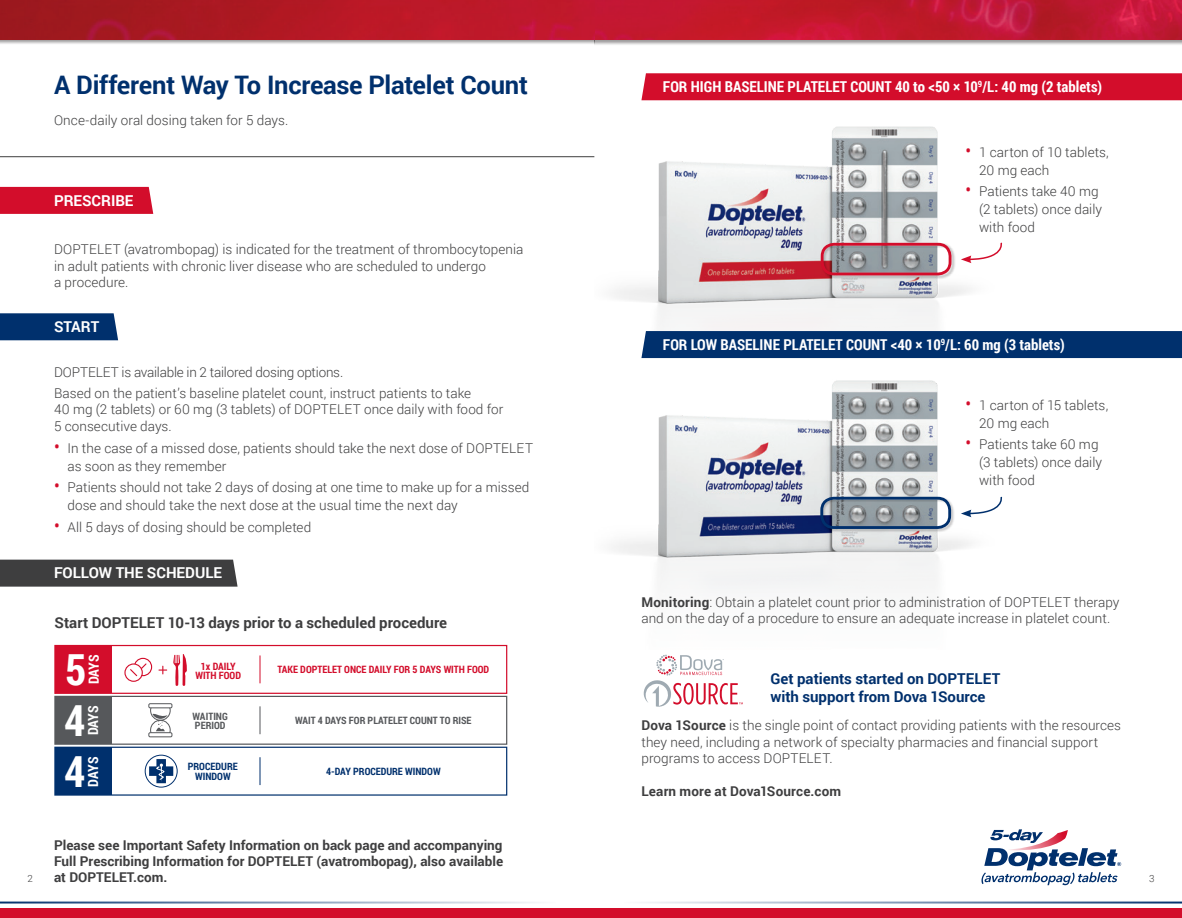
<style>
.page{position:relative;width:1182px;height:918px;background:#fff}
.page>*{position:absolute;margin:0;border:0;box-sizing:border-box;transform-origin:0 0}
.t1{font:700 42.9px "Roboto Condensed";color:#fff}
.t2{font:700 25.5px "Roboto";letter-spacing:-.01em;color:#00306d}
.t3{font:700 15px "Roboto Condensed";color:#fff}
.t4{font:700 15px/18px "Roboto";color:#00306d}
.t5{font:700 15px "Roboto";color:#3e3e3f}
.t6{font:700 15px "Roboto";color:#fff}
.t7{font:700 13.95px "Roboto Condensed";letter-spacing:-.01em;color:#fff}
.t8{font:300 13.5px/18px "Roboto";letter-spacing:.005em;color:#3e3e3f}
.t9{font:700 13.5px/16.2px "Roboto";color:#3e3e3f}
.t10{font:700 10.05px/9.3px "Roboto Condensed";color:#d30d2b;text-align:center}
.t11{font:700 10.05px/9.3px "Roboto Condensed";color:#56585b}
.t12{font:700 10.05px "Roboto Condensed";color:#00306d}
.t13{font:300 9.9px "Roboto";color:#3e3e3f}
.s1{font-family:"Roboto Condensed";font-weight:400;font-size:18px;color:#d30d2b}
.s2{font-weight:700}
</style>
<div class="page">
<img style="left:612px;top:358px;width:397px;height:231px">
<img style="left:594px;top:100px;width:415px;height:231px">
<hr style="left:623px;top:902px;width:558px;height:2px;background:#00306d">
<div style="left:594px;top:909px;width:587px;height:9px;background:#d30d2b"></div>
<div style="left:641px;top:73px;width:540px;height:27px;background:#d30d2b"></div>
<div style="left:641px;top:331px;width:540px;height:27px;background:#00306d"></div>
<svg style="left:960px;top:241px;width:44px;height:22px"></svg>
<svg style="left:960px;top:495px;width:44px;height:22px"></svg>
<div style="left:820px;top:243px;width:135px;height:36px;background:#231f20;opacity:.25"></div>
<div style="left:820px;top:243px;width:131px;height:32px;border:3px solid #d30d2b;border-radius:12px"></div>
<div style="left:820px;top:497px;width:134px;height:36px;background:#231f20;opacity:.25"></div>
<div style="left:820px;top:497px;width:131px;height:32px;border:3px solid #00306d;border-radius:12px"></div>
<div style="left:594px;top:0;width:587px;height:46px;background:#231f20;opacity:.45"></div>
<img style="left:594px;top:0;width:587px;height:39px">
<svg style="left:981px;top:829px;width:139px;height:56px"></svg>
<svg style="left:643px;top:655px;width:99px;height:52px"></svg>
<hr style="left:0;top:902px;width:556px;height:2px;background:#00306d">
<div style="left:0;top:909px;width:594px;height:9px;background:#d30d2b"></div>
<div style="left:0;top:0;width:594px;height:45px;background:#231f20;opacity:.45"></div>
<div style="left:0;top:0;width:594px;height:39px;background:linear-gradient(to right,#9b181d,#c7182e)"></div>
<hr style="left:0;top:156px;width:594px;height:1px;background:#3e3e3f">
<div style="left:0;top:560px;width:237px;height:27px;background:#3e3e3f"></div>
<div style="left:0;top:187px;width:153px;height:27px;background:#d30d2b"></div>
<div style="left:0;top:313px;width:118px;height:27px;background:#00306d"></div>
<div style="left:54px;top:696px;width:453px;height:49px;border:1px solid #56585b"></div>
<div style="left:54px;top:645px;width:453px;height:49px;border:1px solid #d30d2b"></div>
<div style="left:55px;top:696px;width:57px;height:48px;background:#56585b"></div>
<div style="left:148px;top:703px;width:24px;height:5px;border:1px solid #56585b"></div>
<div style="left:148px;top:732px;width:24px;height:5px;border:1px solid #56585b"></div>
<svg style="left:150px;top:705px;width:21px;height:31px"></svg>
<div style="left:55px;top:646px;width:57px;height:47px;background:#d30d2b"></div>
<div style="left:54px;top:747px;width:453px;height:49px;border:1px solid #00306d"></div>
<div style="left:134px;top:658px;width:18px;height:18px;border:1px solid #d30d2b;border-radius:50%"></div>
<svg style="left:125px;top:664px;width:17px;height:17px"></svg>
<div style="left:124px;top:663px;width:19px;height:19px;border:1px solid #d30d2b;border-radius:50%"></div>
<svg style="left:129px;top:662px;width:18px;height:15px"></svg>
<svg style="left:159px;top:666px;width:8px;height:8px"></svg>
<div style="left:55px;top:747px;width:57px;height:48px;background:#00306d"></div>
<div style="left:145px;top:755px;width:33px;height:33px;border:1px solid #00306d;border-radius:50%"></div>
<svg style="left:149px;top:759px;width:24px;height:24px"></svg>
<svg style="left:259px;top:655px;width:1px;height:28px"></svg>
<svg style="left:259px;top:706px;width:1px;height:28px"></svg>
<svg style="left:259px;top:757px;width:1px;height:28px"></svg>
<svg style="left:173px;top:654px;width:14px;height:32px"></svg>
<h2 class="t2" style="left:54px;top:67px;width:475px">A Different Way To Increase Platelet Count</h2>
<p class="t8" style="left:54px;top:111px;width:236px">Once-daily oral dosing taken for 5 days.</p>
<p class="t6" style="left:54px;top:190px;width:81px">PRESCRIBE</p>
<p class="t8" style="left:54px;top:241px;width:471px;line-height:16.5px">DOPTELET (avatrombopag) is indicated for the treatment of thrombocytopenia in adult patients with chronic liver disease who are scheduled to undergo<br>a procedure.</p>
<p class="t6" style="left:54px;top:316px;width:47px">START</p>
<p class="t8" style="left:54px;top:362px;width:418px;line-height:20.2px">DOPTELET is available in 2 tailored dosing options.<br>Based on the patient’s baseline platelet count, instruct patients to take</p>
<p class="t8" style="left:54px;top:401px;width:450px;line-height:16.5px">40 mg (2 tablets) or 60 mg (3 tablets) of DOPTELET once daily with food for<br>5 consecutive days.</p>
<p class="t8" style="left:67px;top:438px;width:467px;text-indent:-14px"><span class="s1">•</span> In the case of a missed dose, patients should take the next dose of DOPTELET as soon as they remember</p>
<p class="t8" style="left:67px;top:478px;width:463px;text-indent:-14px"><span class="s1">•</span> Patients should not take 2 days of dosing at one time to make up for a missed dose and should take the next dose at the usual time the next day</p>
<p class="t8" style="left:54px;top:518px;width:259px"><span class="s1">•</span> All 5 days of dosing should be completed</p>
<p class="t6" style="left:54px;top:563px;width:170px">FOLLOW THE SCHEDULE</p>
<p class="t5" style="left:54px;top:612px;width:394px">Start DOPTELET 10-13 days prior to a scheduled procedure</p>
<h1 class="t1" style="left:65px;top:639px;width:23px">5</h1>
<p class="t7" style="left:84px;top:684px;width:31px;rotate:-90deg">DAYS</p>
<p class="t10" style="left:195px;top:661px;width:47px">1x DAILY<br>WITH FOOD</p>
<p class="t10" style="left:277px;top:665px;width:213px">TAKE DOPTELET ONCE DAILY FOR 5 DAYS WITH FOOD</p>
<p class="t11" style="left:295px;top:715px;width:178px">WAIT 4 DAYS FOR PLATELET COUNT TO RISE</p>
<h1 class="t1" style="left:64px;top:690px;width:23px">4</h1>
<p class="t7" style="left:83px;top:735px;width:31px;rotate:-90deg">DAYS</p>
<p class="t11" style="left:193px;top:712px;width:37px">WAITING<br>PERIOD</p>
<h1 class="t1" style="left:64px;top:741px;width:23px">4</h1>
<p class="t7" style="left:83px;top:787px;width:31px;rotate:-90deg">DAYS</p>
<p class="t12" style="left:188px;top:760px;width:51px">PROCEDURE</p>
<p class="t12" style="left:195px;top:769px;width:37px">WINDOW</p>
<p class="t12" style="left:326px;top:764px;width:116px">4-DAY PROCEDURE WINDOW</p>
<p class="t9" style="left:54px;top:836px;width:450px">Please see Important Safety Information on back page and accompanying<br>Full Prescribing Information for DOPTELET (avatrombopag), also available</p>
<p class="t13" style="left:27px;top:872px;width:7px">2</p>
<p class="t9" style="left:54px;top:869px;width:115px">at DOPTELET.com.</p>
<p class="t3" style="left:663px;top:76px;width:440px">FOR HIGH BASELINE PLATELET COUNT 40 to &lt;50 × 10<sup>9</sup>/L: 40 mg (2 tablets)</p>
<p class="t8" style="left:978px;top:143px;width:131px;text-indent:-14px"><span class="s1">•</span> 1 carton of 10 tablets,<br>20 mg each</p>
<p class="t8" style="left:978px;top:182px;width:124px;text-indent:-14px"><span class="s1">•</span> Patients take 40 mg (2 tablets) once daily with food</p>
<p class="t3" style="left:663px;top:334px;width:403px">FOR LOW BASELINE PLATELET COUNT &lt;40 × 10<sup>9</sup>/L: 60 mg (3 tablets)</p>
<p class="t8" style="left:978px;top:396px;width:131px;text-indent:-14px"><span class="s1">•</span> 1 carton of 15 tablets,<br>20 mg each</p>
<p class="t8" style="left:978px;top:435px;width:124px;text-indent:-14px"><span class="s1">•</span> Patients take 60 mg (3 tablets) once daily with food</p>
<p class="t8" style="left:641px;top:593px;width:479px;line-height:16.5px"><span class="s2">Monitoring</span>: Obtain a platelet count prior to administration of DOPTELET therapy and on the day of a procedure to ensure an adequate increase in platelet count.</p>
<p class="t4" style="left:770px;top:669px;width:231px">Get patients started on DOPTELET with support from Dova 1Source</p>
<p class="t8" style="left:641px;top:717px;width:481px;line-height:16.5px"><span class="s2">Dova 1Source</span> is the single point of contact providing patients with the resources they need, including a network of specialty pharmacies and financial support programs to access DOPTELET.</p>
<p class="t9" style="left:641px;top:783px;width:201px">Learn more at Dova1Source.com</p>
<p class="t13" style="left:1148px;top:871px;width:7px">3</p>
</div>
